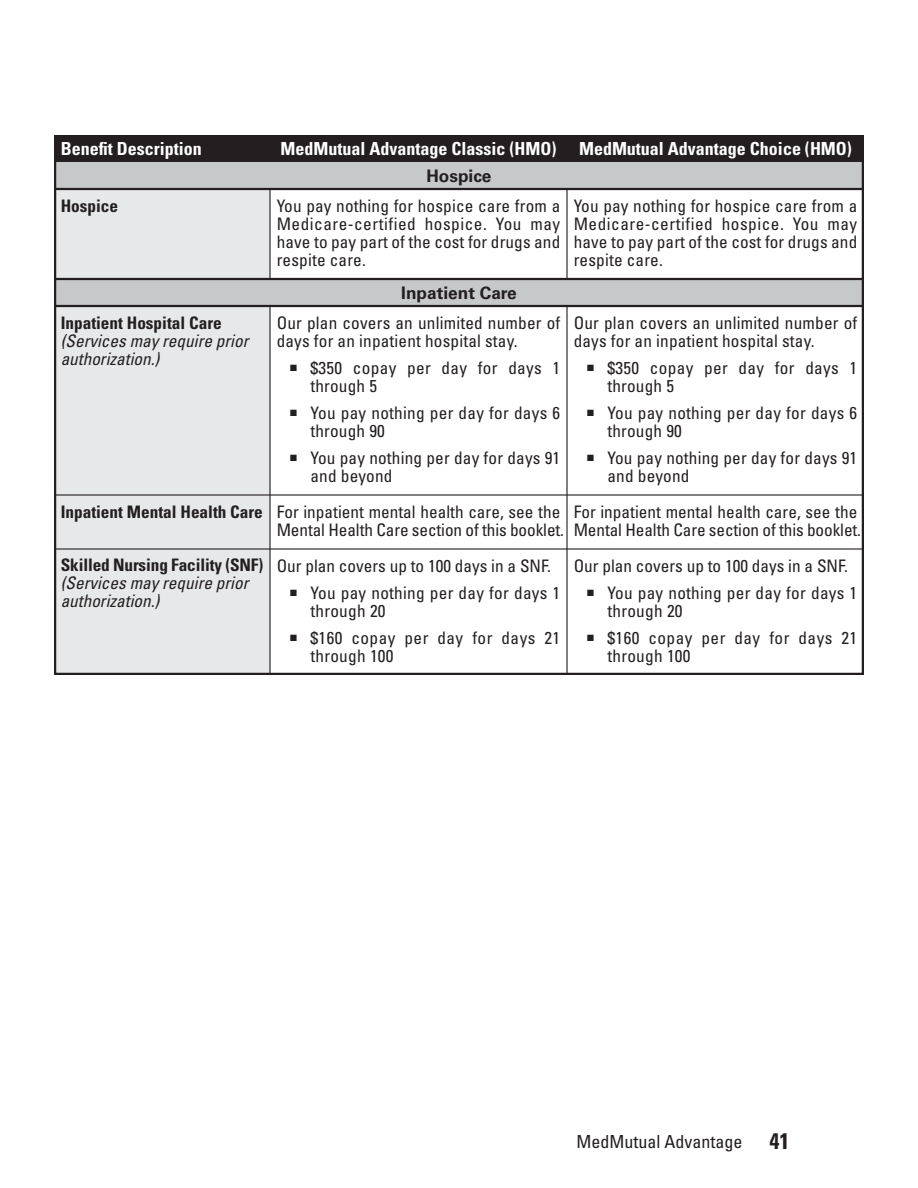
<style>
.page{position:relative;width:918px;height:1188px;background:#fff}
.page>*{position:absolute;margin:0;border:0;box-sizing:border-box;transform-origin:0 0}
.t1{font:700 condensed 18px "Univers LT Std";color:#fff}
.t2{font:condensed 18px "Univers LT Std";color:#231f20}
.t3{font:condensed 17.25px/18px "Univers LT Std";letter-spacing:.01em;color:#231f20}
.t4{font:700 condensed 17.25px "Univers LT Std";color:#231f20}
.t5{font:italic condensed 17.25px/18px "Univers LT Std";color:#231f20}
.t6{font:700 17.25px "Univers LT Std";color:#231f20}
.s1{font-weight:700;font-size:22.5px}
</style>
<div class="page">
<div style="left:54px;top:189px;width:216px;height:486px;background:#e7e8e9"></div>
<div style="left:54px;top:135px;width:810px;height:27px;background:#231f20"></div>
<div style="left:54px;top:162px;width:810px;height:27px;background:#c7c8ca"></div>
<div style="left:54px;top:279px;width:810px;height:27px;background:#c7c8ca"></div>
<hr style="left:269px;top:189px;width:2px;height:90px;background:#231f20">
<hr style="left:566px;top:189px;width:2px;height:90px;background:#231f20">
<hr style="left:566px;top:306px;width:2px;height:369px;background:#231f20">
<hr style="left:269px;top:306px;width:2px;height:369px;background:#231f20">
<hr style="left:54px;top:188px;width:810px;height:2px;background:#231f20">
<hr style="left:54px;top:278px;width:810px;height:2px;background:#231f20">
<hr style="left:54px;top:305px;width:810px;height:2px;background:#231f20">
<hr style="left:54px;top:494px;width:810px;height:2px;background:#231f20">
<hr style="left:54px;top:548px;width:810px;height:2px;background:#231f20">
<p class="t1" style="left:61px;top:142px;width:142px">Benefit Description</p>
<p class="t1" style="left:281px;top:142px;width:277px">MedMutual Advantage Classic (HMO)</p>
<p class="t1" style="left:579px;top:142px;width:274px">MedMutual Advantage Choice (HMO)</p>
<p class="t6" style="left:426px;top:169px;width:67px">Hospice</p>
<p class="t4" style="left:61px;top:199px;width:59px">Hospice</p>
<p class="t3" style="left:277px;top:198px;width:285px;text-align:justify">You pay nothing for hospice care from a Medicare-certified hospice. You may have to pay part of the cost for drugs and respite care.</p>
<p class="t3" style="left:574px;top:198px;width:285px;text-align:justify">You pay nothing for hospice care from a Medicare-certified hospice. You may have to pay part of the cost for drugs and respite care.</p>
<p class="t6" style="left:401px;top:286px;width:117px">Inpatient Care</p>
<p class="t4" style="left:61px;top:316px;width:163px">Inpatient Hospital Care</p>
<p class="t5" style="left:61px;top:333px;width:189px">(Services may require prior authorization.)</p>
<p class="t4" style="left:61px;top:505px;width:204px">Inpatient Mental Health Care</p>
<p class="t4" style="left:61px;top:559px;width:204px">Skilled Nursing Facility (SNF)</p>
<p class="t5" style="left:61px;top:576px;width:189px">(Services may require prior authorization.)</p>
<p class="t3" style="left:277px;top:315px;width:285px">Our plan covers an unlimited number of days for an inpatient hospital stay.</p>
<p class="t3" style="left:310px;top:360px;width:251px;text-indent:-20px">■ $350 copay per day for days 1 through 5</p>
<p class="t3" style="left:311px;top:405px;width:251px;text-indent:-20px">■ You pay nothing per day for days 6 through 90</p>
<p class="t3" style="left:310px;top:450px;width:251px;text-indent:-20px">■ You pay nothing per day for days 91 and beyond</p>
<p class="t3" style="left:277px;top:504px;width:289px">For inpatient mental health care, see the<br>Mental Health Care section of this booklet.</p>
<p class="t3" style="left:277px;top:558px;width:276px">Our plan covers up to 100 days in a SNF.</p>
<p class="t3" style="left:311px;top:585px;width:251px;text-indent:-20px">■ You pay nothing per day for days 1 through 20</p>
<p class="t3" style="left:310px;top:630px;width:251px;text-indent:-20px">■ $160 copay per day for days 21 through 100</p>
<p class="t3" style="left:574px;top:315px;width:285px">Our plan covers an unlimited number of days for an inpatient hospital stay.</p>
<p class="t3" style="left:607px;top:360px;width:251px;text-indent:-20px">■ $350 copay per day for days 1 through 5</p>
<p class="t3" style="left:608px;top:405px;width:251px;text-indent:-20px">■ You pay nothing per day for days 6 through 90</p>
<p class="t3" style="left:607px;top:450px;width:251px;text-indent:-20px">■ You pay nothing per day for days 91 and beyond</p>
<p class="t3" style="left:574px;top:504px;width:289px">For inpatient mental health care, see the<br>Mental Health Care section of this booklet.</p>
<p class="t3" style="left:574px;top:558px;width:276px">Our plan covers up to 100 days in a SNF.</p>
<p class="t3" style="left:608px;top:585px;width:251px;text-indent:-20px">■ You pay nothing per day for days 1 through 20</p>
<p class="t3" style="left:608px;top:630px;width:251px;text-indent:-20px">■ $160 copay per day for days 21 through 100</p>
<p class="t2" style="left:577px;top:1135px;width:214px">MedMutual Advantage <span class="s1">41</span></p>
</div>
